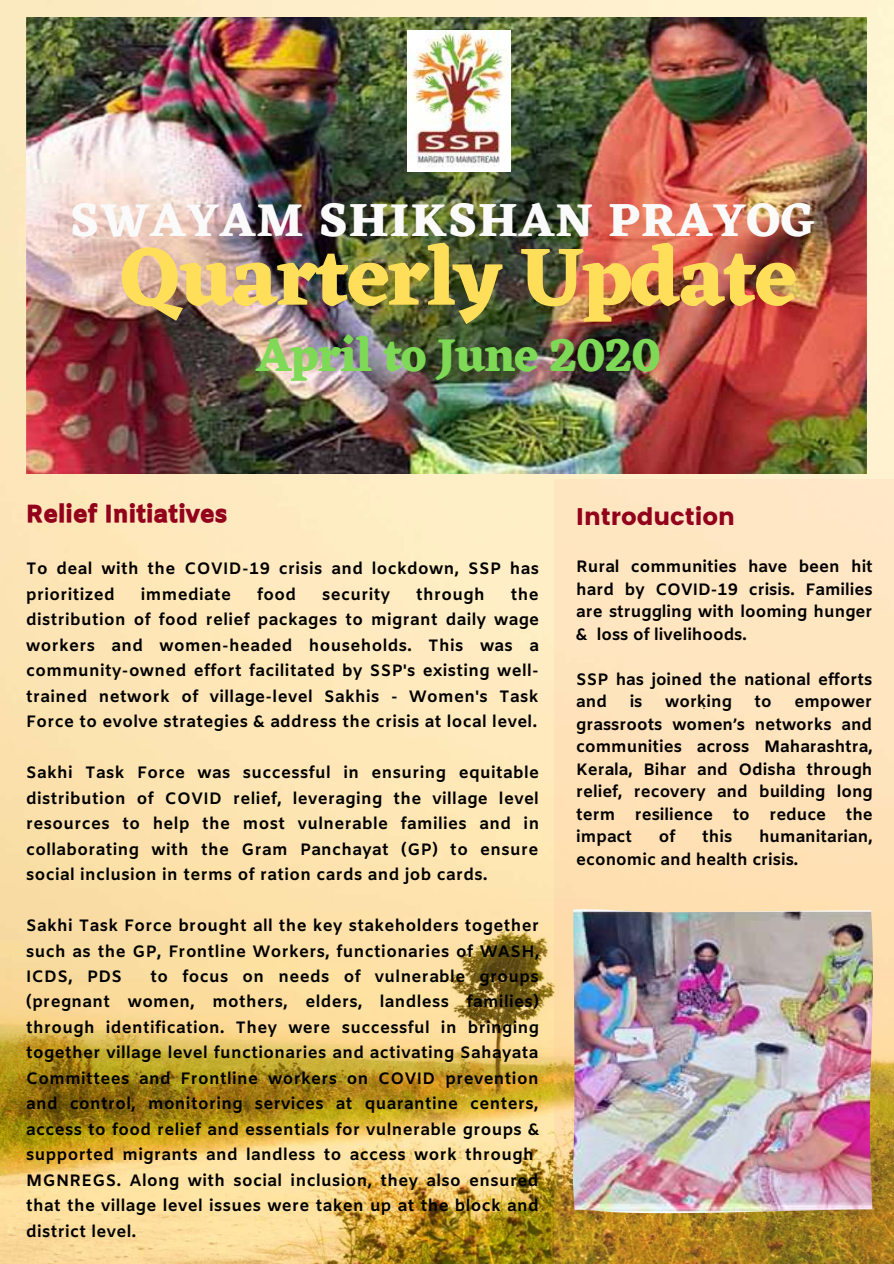
<style>
.page{position:relative;width:894px;height:1264px;background:#fff}
.page>*{position:absolute;margin:0;border:0;box-sizing:border-box;transform-origin:0 0}
.t1{font:700 84px "Eczar";letter-spacing:-.025em;color:#ffde59}
.t2{font:700 48px "Eczar";letter-spacing:.025em;color:#fafafa}
.t3{font:700 48px "Eczar";letter-spacing:-.025em;color:#7ed957}
.t4{font:24px "CA Generated";letter-spacing:.025em;color:#93001c}
.t5{font:24px "Poppins";color:#93001c}
.t6{font:700 16.5px/25.5px "Amiko";letter-spacing:.025em;color:#000;text-align:justify}
.t7{font:700 16.5px/22.5px "Amiko";color:#000}
.t8{font:700 7.05px "Amiko";color:#000}
</style>
<div class="page">
<img style="left:0;top:0;width:893px;height:1263px">
<svg style="left:554px;top:479px;width:339px;height:784px;background:#f4d7a8"></svg>
<img style="left:26px;top:17px;width:840px;height:456px">
<img style="left:572px;top:909px;width:301px;height:304px">
<img style="left:407px;top:30px;width:103px;height:142px">
<h2 class="t2" style="left:70px;top:191px;width:746px">SWAYAM SHIKSHAN PRAYOG</h2>
<h1 class="t1" style="left:121px;top:226px;width:677px">Quarterly Update</h1>
<h2 class="t3" style="left:256px;top:326px;width:406px">April to June 2020</h2>
<h3 class="t4" style="left:26px;top:500px;width:202px">Relief Initiatives</h3>
<p class="t6" style="left:26px;top:557px;width:514px">To deal with the COVID-19 crisis and lockdown, SSP has prioritized</p>
<p class="t6" style="left:141px;top:582px;width:92px">immediate</p>
<p class="t6" style="left:257px;top:582px;width:40px">food</p>
<p class="t6" style="left:322px;top:582px;width:69px">security</p>
<p class="t6" style="left:416px;top:582px;width:70px">through</p>
<p class="t6" style="left:26px;top:582px;width:514px;text-indent:484px">the distribution of food relief packages to migrant daily wage workers and women-headed households. This was a community-owned effort facilitated by SSP's existing well&shy;trained network of village-level Sakhis - Women's Task Force to evolve strategies &amp; address the crisis at local level.</p>
<p class="t6" style="left:26px;top:761px;width:514px">Sakhi Task Force was successful in ensuring equitable distribution of COVID relief, leveraging the village level resources to help the most vulnerable families and in collaborating with the Gram Panchayat (GP) to ensure social inclusion in terms of ration cards and job cards.</p>
<p class="t6" style="left:26px;top:914px;width:514px">Sakhi Task Force brought all the key stakeholders together such as the GP, Frontline Workers, functionaries of WASH, ICDS, PDS</p>
<p class="t6" style="left:26px;top:964px;width:514px;text-align:left;text-indent:124px">to focus on needs of vulnerable groups (pregnant women, mothers, elders, landless families) through identification. They were successful in bringing together village level functionaries and activating Sahayata Committees and Frontline workers on COVID prevention and control, monitoring services at quarantine centers, access to food relief and essentials for vulnerable groups &amp; supported migrants and landless to access work through MGNREGS. Along with social inclusion, they also ensured that the village level issues were taken up at the block and district level.</p>
<h3 class="t5" style="left:576px;top:502px;width:160px">Introduction</h3>
<p class="t6" style="left:576px;top:556px;width:298px;line-height:22.5px">Rural communities have been hit hard by COVID-19 crisis. Families are struggling with looming hunger &amp; loss of livelihoods.</p>
<p class="t7" style="left:576px;top:669px;width:297px">SSP has joined the national efforts and</p>
<p class="t6" style="left:629px;top:690px;width:14px">is</p>
<p class="t7" style="left:665px;top:691px;width:68px">working</p>
<p class="t6" style="left:754px;top:690px;width:19px">to</p>
<p class="t6" style="left:576px;top:691px;width:298px;line-height:22.5px;text-indent:218px">empower grassroots women’s networks and communities across Maharashtra, Kerala, Bihar and Odisha through relief, recovery and building long term resilience to reduce the impact</p>
<p class="t8" style="left:703px;top:702px;width:3px">.</p>
<p class="t7" style="left:576px;top:827px;width:298px;text-indent:183px">humanitarian, economic and health crisis.</p>
<p class="t6" style="left:658px;top:825px;width:18px">of</p>
<p class="t6" style="left:702px;top:825px;width:32px">this</p>
</div>
